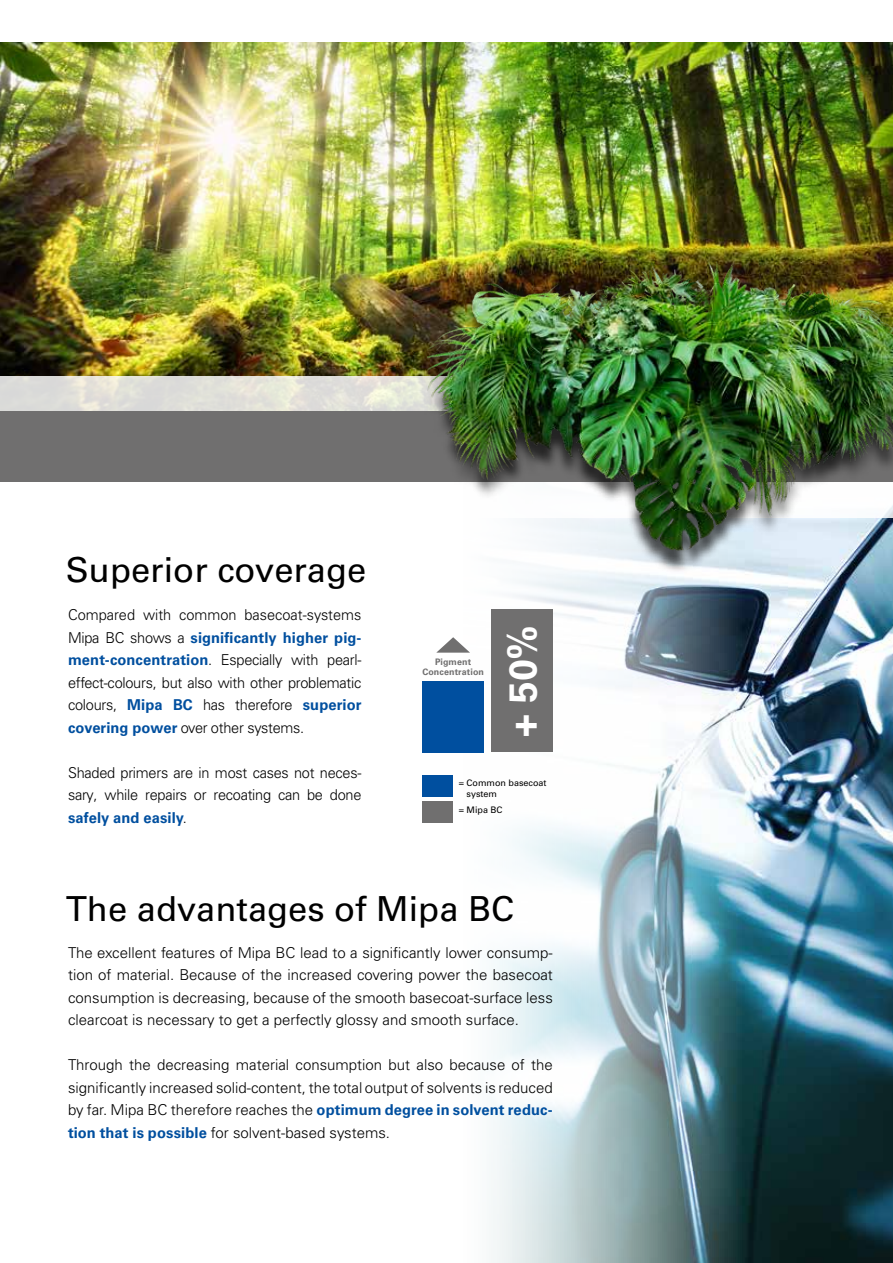
<style>
.page{position:relative;width:893px;height:1263px;background:#fff}
.page>*{position:absolute;margin:0;border:0;box-sizing:border-box;transform-origin:0 0}
.t1{font:700 39px "Univers LTCYR 65";color:#fff}
.t2{font:34.5px "Univers LT Pro 55 Roman";color:#000}
.t3{font:300 15px/22.5px "Univers LT Pro 45";letter-spacing:-.015em;color:#000;text-align:justify}
.t4{font:700 15px "Univers LT Pro 65";letter-spacing:.005em;color:#004f9f}
.t5{font:9px/10.8px "Univers LT Pro 55 Roman";color:#000}
.t6{font:700 9px/10.8px "Univers LT Pro 65";letter-spacing:.01em;color:#706f6f;text-align:center}
.s1{font-family:"Univers LT Pro 45";font-weight:300;color:#000}
.s2{font-family:"Univers LT Pro 65";font-weight:700;color:#004f9f}
</style>
<div class="page">
<img style="left:427px;top:589px;width:466px;height:674px">
<img style="left:0;top:43px;width:893px;height:333px">
<div style="left:422px;top:776px;width:31px;height:21px;background:#004f9f"></div>
<div style="left:422px;top:802px;width:31px;height:21px;background:#706f6f"></div>
<div style="left:491px;top:609px;width:62px;height:143px;background:#706f6f"></div>
<div style="left:422px;top:681px;width:62px;height:71px;background:#004f9f"></div>
<svg style="left:436px;top:637px;width:34px;height:16px"></svg>
<svg style="left:0;top:376px;width:419px;height:36px;background:#deddd6"></svg>
<div style="left:0;top:412px;width:893px;height:70px;background:#706f6f"></div>
<img style="left:427px;top:245px;width:466px;height:344px">
<h2 class="t2" style="left:66px;top:549px;width:302px">Superior coverage</h2>
<p class="t3" style="left:68px;top:604px;width:295px">Compared with common basecoat-systems</p>
<p class="t4" style="left:68px;top:629px;width:295px"><span class="s1">Mipa BC shows a</span> significantly higher pig-</p>
<p class="t3" style="left:68px;top:649px;width:295px"><span class="s2">ment-concentration</span>. Especially with pearl&shy;effect-colours, but also with other problematic colours, <span class="s2">Mipa BC</span> has therefore <span class="s2">superior covering power</span> over other systems.</p>
<p class="t3" style="left:68px;top:761px;width:295px">Shaded primers are in most cases not neces&shy;sary, while repairs or recoating can be done</p>
<p class="t4" style="left:68px;top:809px;width:120px">safely and easily<span class="s1">.</span></p>
<p class="t6" style="left:422px;top:656px;width:63px">Pigment<br>Concentration</p>
<h1 class="t1" style="left:495px;top:737px;width:113px;rotate:-90deg">+ 50%</h1>
<p class="t5" style="left:467px;top:777px;width:82px;text-indent:-8px">= Common basecoat system</p>
<p class="t5" style="left:459px;top:804px;width:45px">= Mipa BC</p>
<h2 class="t2" style="left:66px;top:888px;width:450px">The advantages of Mipa BC</h2>
<p class="t3" style="left:68px;top:941px;width:486px">The excellent features of Mipa BC lead to a significantly lower consump&shy;tion of material. Because of the increased covering power the basecoat consumption is decreasing, because of the smooth basecoat-surface less clearcoat is necessary to get a perfectly glossy and smooth surface.</p>
<p class="t3" style="left:68px;top:1054px;width:486px">Through the decreasing material consumption but also because of the significantly increased solid-content, the total output of solvents is reduced by far. Mipa BC therefore reaches the <span class="s2">optimum degree in solvent reduc&shy;tion that is possible</span> for solvent-based systems.</p>
</div>
